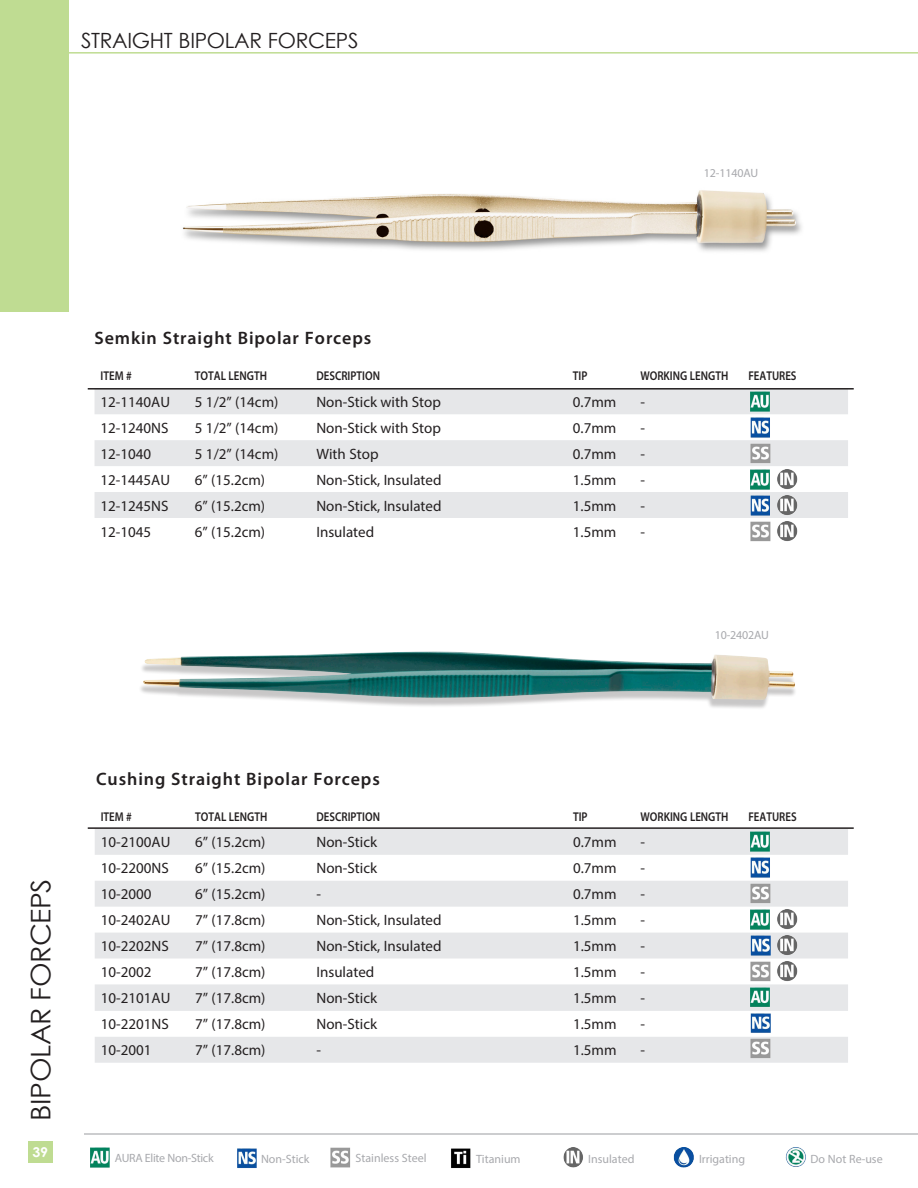
<style>
.page{position:relative;width:918px;height:1188px;background:#fff}
.page>*{position:absolute;margin:0;border:0;box-sizing:border-box;transform-origin:0 0}
.t1{font:27px "Century Gothic";letter-spacing:-.015em;color:#231f20;scale:1.05 1}
.t2{font:21px "Century Gothic";letter-spacing:-.015em;color:#231f20}
.t3{font:600 18px "Myriad Pro";letter-spacing:.05em;color:#231f20}
.t4{font:15px "Myriad Pro";color:#231f20}
.t5{font:700 13.5px "Century Gothic";color:#fff;scale:1.05 1}
.t6{font:600 12.75px "Myriad Pro";color:#231f20;scale:.85 1}
.t7{font:12px "Myriad Pro";color:#a8a9ad}
.t8{font:12px "Myriad Pro";letter-spacing:-.025em;color:#a8a9ad}
</style>
<div class="page">
<hr style="left:0;top:52px;width:918px;height:2px;background:#bfdc92">
<hr style="left:84px;top:1133px;width:834px;height:2px;background:#bcbdc0">
<svg style="left:95px;top:829px;width:753px;height:234px;fill:#e6e7e9"></svg>
<hr style="left:88px;top:827px;width:766px;height:2px;background:#231f20">
<img style="left:751px;top:832px;width:21px;height:22px">
<img style="left:776px;top:910px;width:23px;height:20px">
<img style="left:749px;top:858px;width:23px;height:21px">
<img style="left:776px;top:935px;width:23px;height:21px">
<img style="left:751px;top:910px;width:21px;height:21px">
<img style="left:749px;top:936px;width:23px;height:20px">
<img style="left:748px;top:884px;width:24px;height:21px">
<img style="left:776px;top:961px;width:23px;height:21px">
<img style="left:748px;top:961px;width:24px;height:22px">
<img style="left:751px;top:987px;width:21px;height:22px">
<img style="left:749px;top:1013px;width:23px;height:21px">
<img style="left:748px;top:1039px;width:24px;height:21px">
<svg style="left:95px;top:390px;width:753px;height:128px;fill:#e6e7e9"></svg>
<hr style="left:88px;top:388px;width:766px;height:2px;background:#231f20">
<img style="left:751px;top:392px;width:21px;height:21px">
<img style="left:749px;top:418px;width:23px;height:21px">
<img style="left:751px;top:470px;width:21px;height:21px">
<img style="left:749px;top:496px;width:23px;height:20px">
<img style="left:748px;top:444px;width:23px;height:21px">
<img style="left:750px;top:521px;width:21px;height:21px">
<img style="left:776px;top:470px;width:23px;height:20px">
<img style="left:776px;top:496px;width:23px;height:20px">
<img style="left:777px;top:522px;width:21px;height:19px">
<img style="left:182px;top:190px;width:620px;height:62px">
<div style="left:139px;top:654px;width:658px;height:56px;background:#231f20;opacity:.25"></div>
<img style="left:143px;top:651px;width:652px;height:49px">
<div style="left:0;top:0;width:68px;height:312px;background:#bfdc92"></div>
<div style="left:28px;top:1141px;width:25px;height:22px;background:#bfdc92"></div>
<img style="left:90px;top:1148px;width:20px;height:20px">
<img style="left:237px;top:1148px;width:20px;height:20px">
<img style="left:330px;top:1148px;width:21px;height:20px">
<img style="left:451px;top:1148px;width:20px;height:20px">
<img style="left:563px;top:1148px;width:20px;height:20px">
<img style="left:673px;top:1148px;width:21px;height:20px">
<img style="left:785px;top:1147px;width:21px;height:20px">
<p class="t2" style="left:81px;top:26px;width:279px">STRAIGHT BIPOLAR FORCEPS</p>
<p class="t7" style="left:704px;top:165px;width:56px">12-1140AU</p>
<p class="t3" style="left:94px;top:326px;width:278px">Semkin Straight Bipolar Forceps</p>
<p class="t6" style="left:101px;top:368px;width:38px">ITEM #</p>
<p class="t6" style="left:195px;top:368px;width:86px">TOTAL LENGTH</p>
<p class="t6" style="left:316px;top:368px;width:76px">DESCRIPTION</p>
<p class="t6" style="left:573px;top:368px;width:19px">TIP</p>
<p class="t6" style="left:640px;top:368px;width:105px">WORKING LENGTH</p>
<p class="t6" style="left:748px;top:368px;width:58px">FEATURES</p>
<p class="t4" style="left:101px;top:393px;width:71px">12-1140AU</p>
<p class="t4" style="left:195px;top:393px;width:85px">5 1/2” (14cm)</p>
<p class="t4" style="left:316px;top:393px;width:126px">Non-Stick with Stop</p>
<p class="t4" style="left:573px;top:393px;width:45px">0.7mm</p>
<p class="t4" style="left:640px;top:393px;width:6px">-</p>
<p class="t4" style="left:101px;top:419px;width:70px">12-1240NS</p>
<p class="t4" style="left:195px;top:419px;width:85px">5 1/2” (14cm)</p>
<p class="t4" style="left:316px;top:419px;width:126px">Non-Stick with Stop</p>
<p class="t4" style="left:573px;top:419px;width:45px">0.7mm</p>
<p class="t4" style="left:640px;top:419px;width:6px">-</p>
<p class="t4" style="left:101px;top:445px;width:52px">12-1040</p>
<p class="t4" style="left:195px;top:445px;width:85px">5 1/2” (14cm)</p>
<p class="t4" style="left:316px;top:445px;width:64px">With Stop</p>
<p class="t4" style="left:573px;top:445px;width:45px">0.7mm</p>
<p class="t4" style="left:640px;top:445px;width:6px">-</p>
<p class="t4" style="left:101px;top:470px;width:71px">12-1445AU</p>
<p class="t4" style="left:195px;top:470px;width:72px">6” (15.2cm)</p>
<p class="t4" style="left:316px;top:470px;width:127px">Non-Stick, Insulated</p>
<p class="t4" style="left:573px;top:470px;width:45px">1.5mm</p>
<p class="t4" style="left:640px;top:470px;width:6px">-</p>
<p class="t4" style="left:101px;top:496px;width:70px">12-1245NS</p>
<p class="t4" style="left:195px;top:496px;width:72px">6” (15.2cm)</p>
<p class="t4" style="left:316px;top:496px;width:127px">Non-Stick, Insulated</p>
<p class="t4" style="left:573px;top:496px;width:45px">1.5mm</p>
<p class="t4" style="left:640px;top:496px;width:6px">-</p>
<p class="t4" style="left:101px;top:522px;width:52px">12-1045</p>
<p class="t4" style="left:195px;top:522px;width:72px">6” (15.2cm)</p>
<p class="t4" style="left:316px;top:522px;width:59px">Insulated</p>
<p class="t4" style="left:573px;top:522px;width:45px">1.5mm</p>
<p class="t4" style="left:640px;top:522px;width:6px">-</p>
<p class="t7" style="left:715px;top:627px;width:56px">10-2402AU</p>
<p class="t1" style="left:22px;top:1120px;width:232px;rotate:-90deg">BIPOLAR FORCEPS</p>
<p class="t5" style="left:32px;top:1142px;width:16px">39</p>
<p class="t3" style="left:96px;top:768px;width:285px">Cushing Straight Bipolar Forceps</p>
<p class="t6" style="left:101px;top:808px;width:38px">ITEM #</p>
<p class="t6" style="left:195px;top:808px;width:86px">TOTAL LENGTH</p>
<p class="t6" style="left:317px;top:808px;width:76px">DESCRIPTION</p>
<p class="t6" style="left:573px;top:808px;width:19px">TIP</p>
<p class="t6" style="left:641px;top:808px;width:105px">WORKING LENGTH</p>
<p class="t6" style="left:748px;top:808px;width:58px">FEATURES</p>
<p class="t4" style="left:101px;top:833px;width:71px">10-2100AU</p>
<p class="t4" style="left:195px;top:833px;width:72px">6” (15.2cm)</p>
<p class="t4" style="left:317px;top:833px;width:62px">Non-Stick</p>
<p class="t4" style="left:573px;top:833px;width:45px">0.7mm</p>
<p class="t4" style="left:641px;top:833px;width:6px">-</p>
<p class="t4" style="left:101px;top:859px;width:70px">10-2200NS</p>
<p class="t4" style="left:195px;top:859px;width:72px">6” (15.2cm)</p>
<p class="t4" style="left:317px;top:859px;width:62px">Non-Stick</p>
<p class="t4" style="left:573px;top:859px;width:45px">0.7mm</p>
<p class="t4" style="left:641px;top:859px;width:6px">-</p>
<p class="t4" style="left:101px;top:885px;width:52px">10-2000</p>
<p class="t4" style="left:195px;top:885px;width:72px">6” (15.2cm)</p>
<p class="t4" style="left:317px;top:885px;width:6px">-</p>
<p class="t4" style="left:573px;top:885px;width:45px">0.7mm</p>
<p class="t4" style="left:641px;top:885px;width:6px">-</p>
<p class="t4" style="left:101px;top:911px;width:71px">10-2402AU</p>
<p class="t4" style="left:195px;top:911px;width:72px">7” (17.8cm)</p>
<p class="t4" style="left:317px;top:911px;width:127px">Non-Stick, Insulated</p>
<p class="t4" style="left:573px;top:911px;width:45px">1.5mm</p>
<p class="t4" style="left:641px;top:911px;width:6px">-</p>
<p class="t4" style="left:101px;top:937px;width:70px">10-2202NS</p>
<p class="t4" style="left:195px;top:937px;width:72px">7” (17.8cm)</p>
<p class="t4" style="left:317px;top:937px;width:127px">Non-Stick, Insulated</p>
<p class="t4" style="left:573px;top:937px;width:45px">1.5mm</p>
<p class="t4" style="left:641px;top:937px;width:6px">-</p>
<p class="t4" style="left:101px;top:963px;width:52px">10-2002</p>
<p class="t4" style="left:195px;top:963px;width:72px">7” (17.8cm)</p>
<p class="t4" style="left:317px;top:963px;width:59px">Insulated</p>
<p class="t4" style="left:573px;top:963px;width:45px">1.5mm</p>
<p class="t4" style="left:641px;top:963px;width:6px">-</p>
<p class="t4" style="left:101px;top:989px;width:71px">10-2101AU</p>
<p class="t4" style="left:195px;top:989px;width:72px">7” (17.8cm)</p>
<p class="t4" style="left:317px;top:989px;width:62px">Non-Stick</p>
<p class="t4" style="left:573px;top:989px;width:45px">1.5mm</p>
<p class="t4" style="left:641px;top:989px;width:6px">-</p>
<p class="t4" style="left:101px;top:1015px;width:70px">10-2201NS</p>
<p class="t4" style="left:195px;top:1015px;width:72px">7” (17.8cm)</p>
<p class="t4" style="left:317px;top:1015px;width:62px">Non-Stick</p>
<p class="t4" style="left:573px;top:1015px;width:45px">1.5mm</p>
<p class="t4" style="left:641px;top:1015px;width:6px">-</p>
<p class="t4" style="left:101px;top:1041px;width:52px">10-2001</p>
<p class="t4" style="left:195px;top:1041px;width:72px">7” (17.8cm)</p>
<p class="t4" style="left:317px;top:1041px;width:6px">-</p>
<p class="t4" style="left:573px;top:1041px;width:45px">1.5mm</p>
<p class="t4" style="left:641px;top:1041px;width:6px">-</p>
<p class="t8" style="left:115px;top:1150px;width:100px">AURA Elite Non-Stick</p>
<p class="t7" style="left:261px;top:1151px;width:50px">Non-Stick</p>
<p class="t7" style="left:356px;top:1150px;width:73px">Stainless Steel</p>
<p class="t7" style="left:476px;top:1151px;width:46px">Titanium</p>
<p class="t7" style="left:588px;top:1151px;width:48px">Insulated</p>
<p class="t7" style="left:699px;top:1151px;width:48px">Irrigating</p>
<p class="t7" style="left:811px;top:1151px;width:74px">Do Not Re-use</p>
</div>
